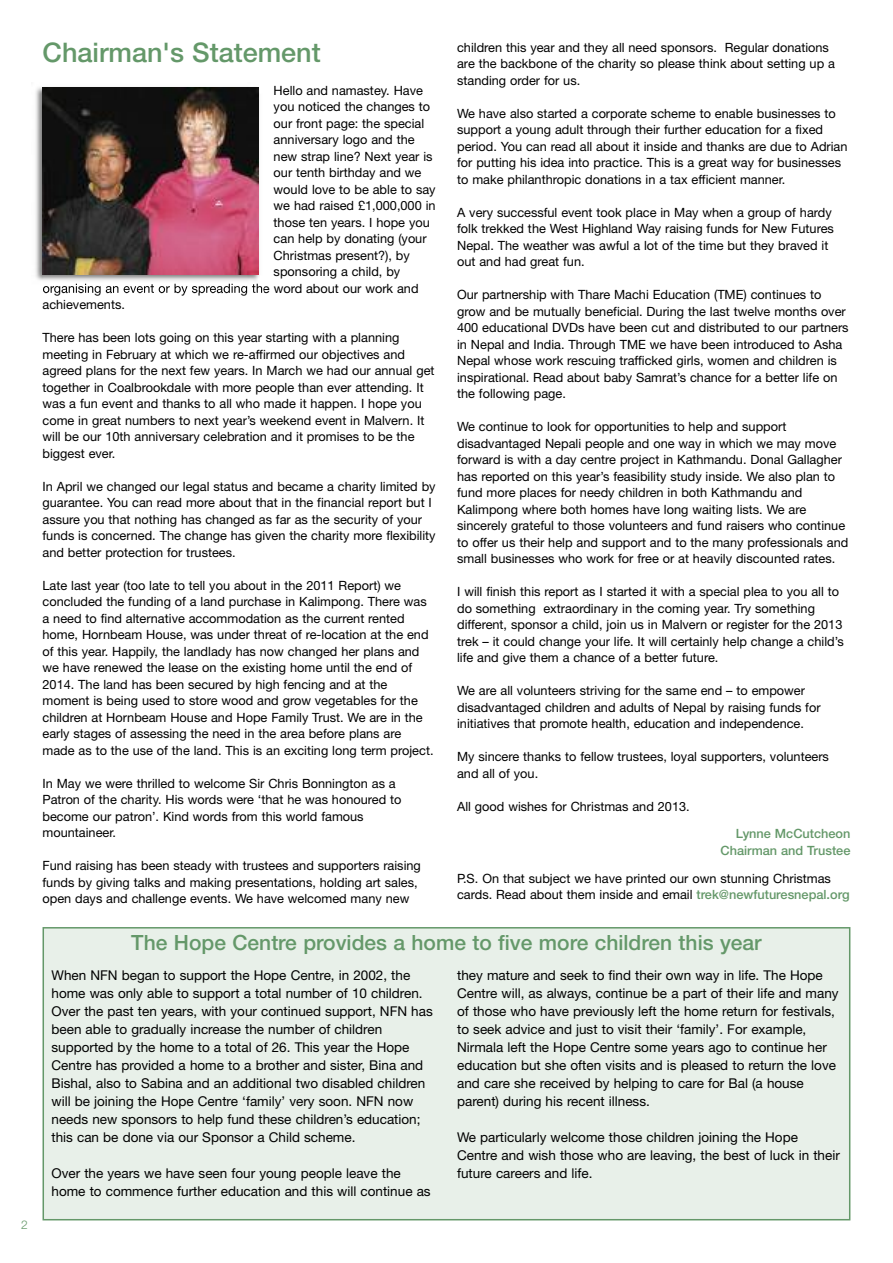
<style>
.page{position:relative;width:893px;height:1263px;background:#fff}
.page>*{position:absolute;margin:0;border:0;box-sizing:border-box;transform-origin:0 0}
.t1{font:500 27px "Helvetica Neue LT Std";color:#649869}
.t2{font:500 21px "Helvetica Neue LT Std";color:#649869}
.t3{font:13.5px/18px "Helvetica Neue LT Std";color:#000}
.t4{font:12.75px/16.5px "Helvetica Neue LT Std";color:#000}
.t5{font:500 12.75px/16.5px "Helvetica Neue LT Std";color:#649869;text-align:right}
.t6{font:300 12px "Helvetica Neue LT Std";color:#649869}
.s1{font-weight:500;color:#649869}
</style>
<div class="page">
<img style="left:35px;top:87px;width:229px;height:205px">
<img style="left:43px;top:284px;width:93px;height:8px">
<img style="left:43px;top:88px;width:216px;height:186px">
<div style="left:44px;top:928px;width:805px;height:291px;background:#e8f0e9"></div>
<div style="left:43px;top:927px;width:807px;height:293px;border:2px solid #649869"></div>
<p class="t6" style="left:21px;top:1220px;width:8px">2</p>
<h1 class="t1" style="left:43px;top:43px;width:280px">Chairman's Statement</h1>
<p class="t4" style="left:274px;top:83px;width:163px">Hello and namastey. Have you noticed the changes to our front page: the special anniversary logo and the new strap line? Next year is our tenth birthday and we would love to be able to say we had raised £1,000,000 in those ten years. I hope you can help by donating (your<br>Christmas present?), by sponsoring a child, by</p>
<p class="t4" style="left:43px;top:298px;width:84px">achievements.</p>
<p class="t4" style="left:43px;top:331px;width:394px">There has been lots going on this year starting with a planning meeting in February at which we re-affirmed our objectives and agreed plans for the next few years. In March we had our annual get together in Coalbrookdale with more people than ever attending. It was a fun event and thanks to all who made it happen. I hope you come in great numbers to next year’s weekend event in Malvern. It will be our 10th anniversary celebration and it promises to be the biggest ever.</p>
<p class="t4" style="left:43px;top:479px;width:395px">In April we changed our legal status and became a charity limited by guarantee. You can read more about that in the financial report but I assure you that nothing has changed as far as the security of your funds is concerned. The change has given the charity more flexibility and better protection for trustees.</p>
<p class="t4" style="left:43px;top:578px;width:393px">Late last year (too late to tell you about in the 2011 Report) we concluded the funding of a land purchase in Kalimpong. There was a need to find alternative accommodation as the current rented home, Hornbeam House, was under threat of re-location at the end of this year. Happily, the landlady has now changed her plans and we have renewed the lease on the existing home until the end of 2014. The land has been secured by high fencing and at the moment is being used to store wood and grow vegetables for the children at Hornbeam House and Hope Family Trust. We are in the early stages of assessing the need in the area before plans are made as to the use of the land. This is an exciting long term project.</p>
<p class="t4" style="left:43px;top:776px;width:360px">In May we were thrilled to welcome Sir Chris Bonnington as a Patron of the charity. His words were ‘that he was honoured to become our patron’. Kind words from this world famous mountaineer.</p>
<p class="t4" style="left:43px;top:859px;width:380px">Fund raising has been steady with trustees and supporters raising funds by giving talks and making presentations, holding art sales, open days and challenge events. We have welcomed many new</p>
<p class="t4" style="left:457px;top:40px;width:379px">children this year and they all need sponsors. Regular donations are the backbone of the charity so please think about setting up a standing order for us.</p>
<p class="t4" style="left:457px;top:106px;width:392px">We have also started a corporate scheme to enable businesses to support a young adult through their further education for a fixed period. You can read all about it inside and thanks are due to Adrian for putting his idea into practice. This is a great way for businesses to make philanthropic donations in a tax efficient manner.</p>
<p class="t4" style="left:457px;top:205px;width:378px">A very successful event took place in May when a group of hardy folk trekked the West Highland Way raising funds for New Futures Nepal. The weather was awful a lot of the time but they braved it out and had great fun.</p>
<p class="t4" style="left:457px;top:288px;width:393px">Our partnership with Thare Machi Education (TME) continues to grow and be mutually beneficial. During the last twelve months over 400 educational DVDs have been cut and distributed to our partners in Nepal and India. Through TME we have been introduced to Asha Nepal whose work rescuing trafficked girls, women and children is inspirational. Read about baby Samrat’s chance for a better life on the following page.</p>
<p class="t4" style="left:457px;top:420px;width:393px">We continue to look for opportunities to help and support disadvantaged Nepali people and one way in which we may move forward is with a day centre project in Kathmandu. Donal Gallagher has reported on this year’s feasibility study inside. We also plan to fund more places for needy children in both Kathmandu and Kalimpong where both homes have long waiting lists. We are sincerely grateful to those volunteers and fund raisers who continue to offer us their help and support and to the many professionals and small businesses who work for free or at heavily discounted rates.</p>
<p class="t4" style="left:457px;top:585px;width:388px">I will finish this report as I started it with a special plea to you all to do something extraordinary in the coming year. Try something different, sponsor a child, join us in Malvern or register for the 2013 trek – it could change your life. It will certainly help change a child’s life and give them a chance of a better future.</p>
<p class="t4" style="left:457px;top:684px;width:365px">We are all volunteers striving for the same end – to empower disadvantaged children and adults of Nepal by raising funds for initiatives that promote health, education and independence.</p>
<p class="t4" style="left:457px;top:750px;width:373px">My sincere thanks to fellow trustees, loyal supporters, volunteers and all of you.</p>
<p class="t4" style="left:457px;top:799px;width:234px">All good wishes for Christmas and 2013.</p>
<p class="t5" style="left:721px;top:827px;width:131px">Lynne McCutcheon<br>Chairman and Trustee</p>
<p class="t4" style="left:457px;top:871px;width:394px">P.S. On that subject we have printed our own stunning Christmas cards. Read about them inside and email <span class="s1">trek@newfuturesnepal.org</span></p>
<h2 class="t2" style="left:131px;top:935px;width:632px">The Hope Centre provides a home to five more children this year</h2>
<p class="t3" style="left:52px;top:968px;width:383px">When NFN began to support the Hope Centre, in 2002, the home was only able to support a total number of 10 children.<br>Over the past ten years, with your continued support, NFN has been able to gradually increase the number of children supported by the home to a total of 26. This year the Hope Centre has provided a home to a brother and sister, Bina and Bishal, also to Sabina and an additional two disabled children will be joining the Hope Centre ‘family’ very soon. NFN now needs new sponsors to help fund these children’s education; this can be done via our Sponsor a Child scheme.</p>
<p class="t3" style="left:52px;top:1166px;width:381px">Over the years we have seen four young people leave the home to commence further education and this will continue as</p>
<p class="t3" style="left:457px;top:968px;width:383px">they mature and seek to find their own way in life. The Hope Centre will, as always, continue be a part of their life and many of those who have previously left the home return for festivals, to seek advice and just to visit their ‘family’. For example, Nirmala left the Hope Centre some years ago to continue her education but she often visits and is pleased to return the love and care she received by helping to care for Bal (a house parent) during his recent illness.</p>
<p class="t3" style="left:457px;top:1130px;width:384px">We particularly welcome those children joining the Hope<br>Centre and wish those who are leaving, the best of luck in their future careers and life.</p>
</div>
